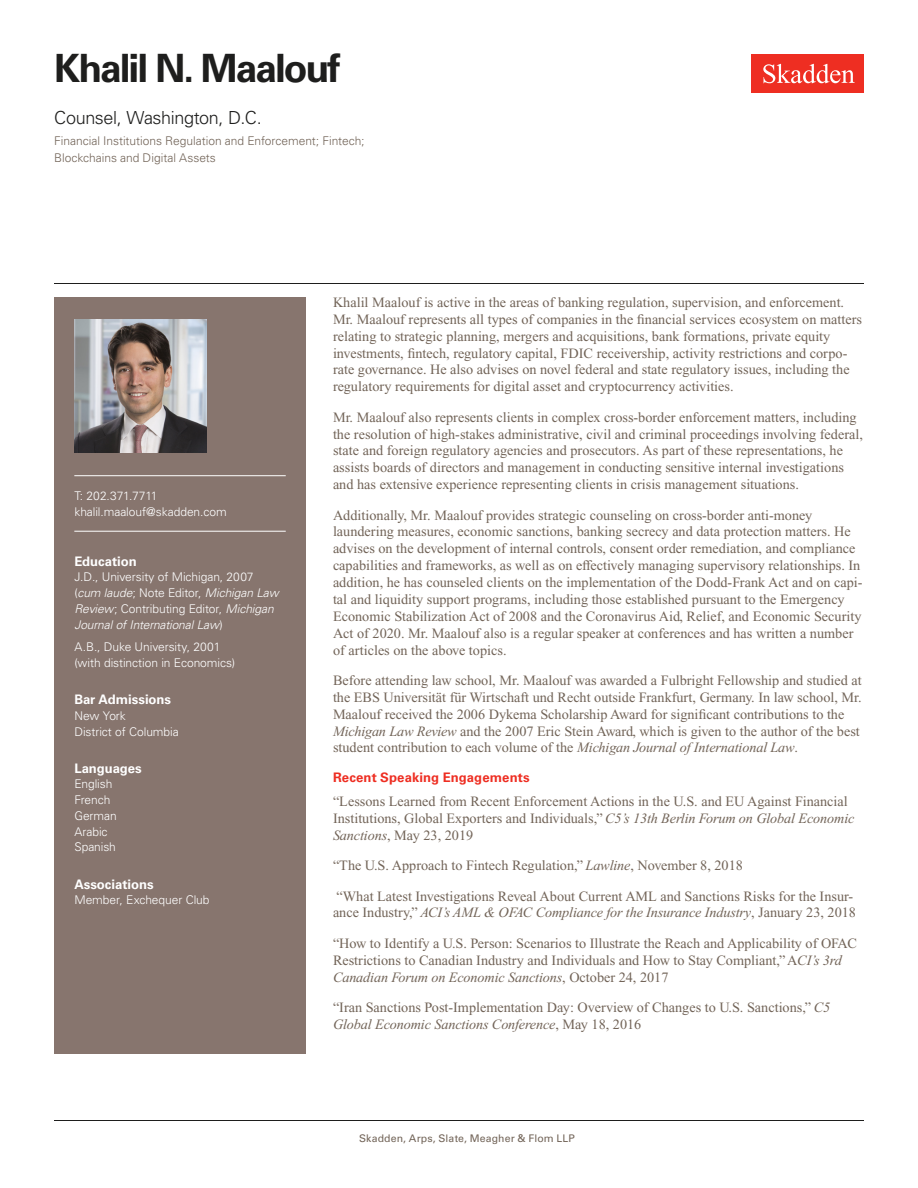
<style>
.page{position:relative;width:918px;height:1188px;background:#fff}
.page>*{position:absolute;margin:0;border:0;box-sizing:border-box;transform-origin:0 0}
.Name{font:700 39px "Univers LT Std";letter-spacing:-.05em;color:#1e1e1d}
.Title_and_Office{font:300 18px "Univers LT Std";letter-spacing:-.02em;color:#1e1e1d}
.Main_Body{font:14.25px/16.8px "Times New Roman PS Std";color:#726458}
.Bar_Admission_Educat{font:700 13.2px "Univers LT Std";letter-spacing:-.005em;color:#fff}
.Publications_Associa{font:700 13.2px "Univers LT Std";letter-spacing:.01em;color:#ee2e22}
.Sidebar_text{font:300 12px/15.8px "Univers LT Std";letter-spacing:-.005em;color:#fff}
.Practice{font:300 12px/16.5px "Univers LT Std";color:#726458}
.Sidebar_text_no_para{font:300 12px "Univers LT Std";letter-spacing:-.005em;color:#fff}
.Email{font:300 12px "Univers LT Std";letter-spacing:-.005em;color:#fff}
.Phone_Number{font:300 12px "Univers LT Std";color:#fff}
.Folio{font:10.5px "Univers LT Std";letter-spacing:.01em;color:#726458}
.s1{font-style:italic}
.s2{font-weight:700;color:#fff}
</style>
<div class="page">
<div style="left:752px;top:54px;width:112px;height:39px;background:#ee2e22"></div>
<svg style="left:763px;top:64px;width:92px;height:19px"></svg>
<div style="left:54px;top:297px;width:252px;height:756px;background:#87756e"></div>
<hr style="left:74px;top:475px;width:212px;height:1px;background:#fff">
<hr style="left:74px;top:531px;width:212px;height:1px;background:#fff">
<img style="left:74px;top:320px;width:132px;height:132px">
<hr style="left:54px;top:1120px;width:810px;height:1px;background:#1e1e1d">
<hr style="left:54px;top:283px;width:810px;height:1px;background:#1e1e1d">
<h1 class="Name" style="left:54px;top:46px;width:288px">Khalil N. Maalouf</h1>
<h2 class="Title_and_Office" style="left:54px;top:107px;width:209px">Counsel, Washington, D.C.</h2>
<h3 class="Practice" style="left:54px;top:133px;width:312px">Financial Institutions Regulation and Enforcement; Fintech;<br>Blockchains and Digital Assets</h3>
<p class="Phone_Number" style="left:74px;top:489px;width:85px">T: 202.371.7711</p>
<p class="Email" style="left:74px;top:504px;width:154px">khalil.maalouf@skadden.com</p>
<p class="Bar_Admission_Educat" style="left:74px;top:553px;width:64px">Education</p>
<p class="Sidebar_text" style="left:74px;top:569px;width:206px">J.D., University of Michigan, 2007 (<span class="s1">cum laude</span>; Note Editor, <span class="s1">Michigan Law Review</span>; Contributing Editor, <span class="s1">Michigan Journal of International Law</span>)</p>
<p class="Sidebar_text" style="left:74px;top:639px;width:162px">A.B., Duke University, 2001 (with distinction in Economics)</p>
<p class="Bar_Admission_Educat" style="left:74px;top:692px;width:98px">Bar Admissions</p>
<p class="Sidebar_text_no_para" style="left:74px;top:708px;width:53px">New York</p>
<p class="Sidebar_text" style="left:74px;top:723px;width:106px">District of Columbia</p>
<p class="Bar_Admission_Educat" style="left:74px;top:760px;width:69px">Languages</p>
<p class="Sidebar_text_no_para" style="left:74px;top:777px;width:40px">English</p>
<p class="Sidebar_text_no_para" style="left:74px;top:793px;width:38px">French</p>
<p class="Sidebar_text_no_para" style="left:74px;top:808px;width:44px">German</p>
<p class="Sidebar_text_no_para" style="left:74px;top:824px;width:35px">Arabic</p>
<p class="Sidebar_text" style="left:74px;top:839px;width:43px">Spanish</p>
<p class="Bar_Admission_Educat" style="left:74px;top:876px;width:81px">Associations</p>
<p class="Sidebar_text" style="left:74px;top:892px;width:137px">Member, Exchequer Club</p>
<p class="Main_Body" style="left:333px;top:294px;width:531px">Khalil Maalouf is active in the areas of banking regulation, supervision, and enforcement.<br>Mr. Maalouf represents all types of companies in the financial services ecosystem on matters relating to strategic planning, mergers and acquisitions, bank formations, private equity investments, fintech, regulatory capital, FDIC receivership, activity restrictions and corpo&shy;rate governance. He also advises on novel federal and state regulatory issues, including the regulatory requirements for digital asset and cryptocurrency activities.</p>
<p class="Main_Body" style="left:333px;top:409px;width:532px">Mr. Maalouf also represents clients in complex cross-border enforcement matters, including the resolution of high-stakes administrative, civil and criminal proceedings involving federal, state and foreign regulatory agencies and prosecutors. As part of these representations, he assists boards of directors and management in conducting sensitive internal investigations and has extensive experience representing clients in crisis management situations.</p>
<p class="Main_Body" style="left:333px;top:506px;width:531px">Additionally, Mr. Maalouf provides strategic counseling on cross-border anti-money laundering measures, economic sanctions, banking secrecy and data protection matters. He advises on the development of internal controls, consent order remediation, and compliance capabilities and frameworks, as well as on effectively managing supervisory relationships. In addition, he has counseled clients on the implementation of the Dodd-Frank Act and on capi&shy;tal and liquidity support programs, including those established pursuant to the Emergency Economic Stabilization Act of 2008 and the Coronavirus Aid, Relief, and Economic Security Act of 2020. Mr. Maalouf also is a regular speaker at conferences and has written a number of articles on the above topics.</p>
<p class="Main_Body" style="left:333px;top:672px;width:530px">Before attending law school, Mr. Maalouf was awarded a Fulbright Fellowship and studied at the EBS Universität für Wirtschaft und Recht outside Frankfurt, Germany. In law school, Mr.<br>Maalouf received the 2006 Dykema Scholarship Award for significant contributions to the <span class="s1">Michigan Law Review</span> and the 2007 Eric Stein Award, which is given to the author of the best student contribution to each volume of the <span class="s1">Michigan Journal of International Law</span>.</p>
<p class="Publications_Associa" style="left:333px;top:770px;width:198px">Recent Speaking Engagements</p>
<p class="Main_Body" style="left:333px;top:793px;width:523px">“Lessons Learned from Recent Enforcement Actions in the U.S. and EU Against Financial<br>Institutions, Global Exporters and Individuals,” <span class="s1">C5’s 13th Berlin Forum on Global Economic<br>Sanctions</span>, May 23, 2019</p>
<p class="Main_Body" style="left:333px;top:857px;width:411px">“The U.S. Approach to Fintech Regulation,” <span class="s1">Lawline</span>, November 8, 2018</p>
<p class="Main_Body" style="left:333px;top:887px;width:525px">“What Latest Investigations Reveal About Current AML and Sanctions Risks for the Insur&shy;ance Industry,” <span class="s1">ACI’s AML &amp; OFAC Compliance for the Insurance Industry</span>, January 23, 2018</p>
<p class="Main_Body" style="left:333px;top:935px;width:525px">“How to Identify a U.S. Person: Scenarios to Illustrate the Reach and Applicability of OFAC<br>Restrictions to Canadian Industry and Individuals and How to Stay Compliant,” A<span class="s1">CI’s 3rd<br>Canadian Forum on Economic Sanctions</span>, October 24, 2017</p>
<p class="Main_Body" style="left:333px;top:999px;width:499px">“Iran Sanctions Post-Implementation Day: Overview of Changes to U.S. Sanctions,” <span class="s1">C5<br>Global Economic Sanctions Conference</span>, May 18, 2016</p>
<p class="Folio" style="left:343px;top:1132px;width:233px"><span class="s2">1</span> Skadden, Arps, Slate, Meagher &amp; Flom LLP</p>
</div>
